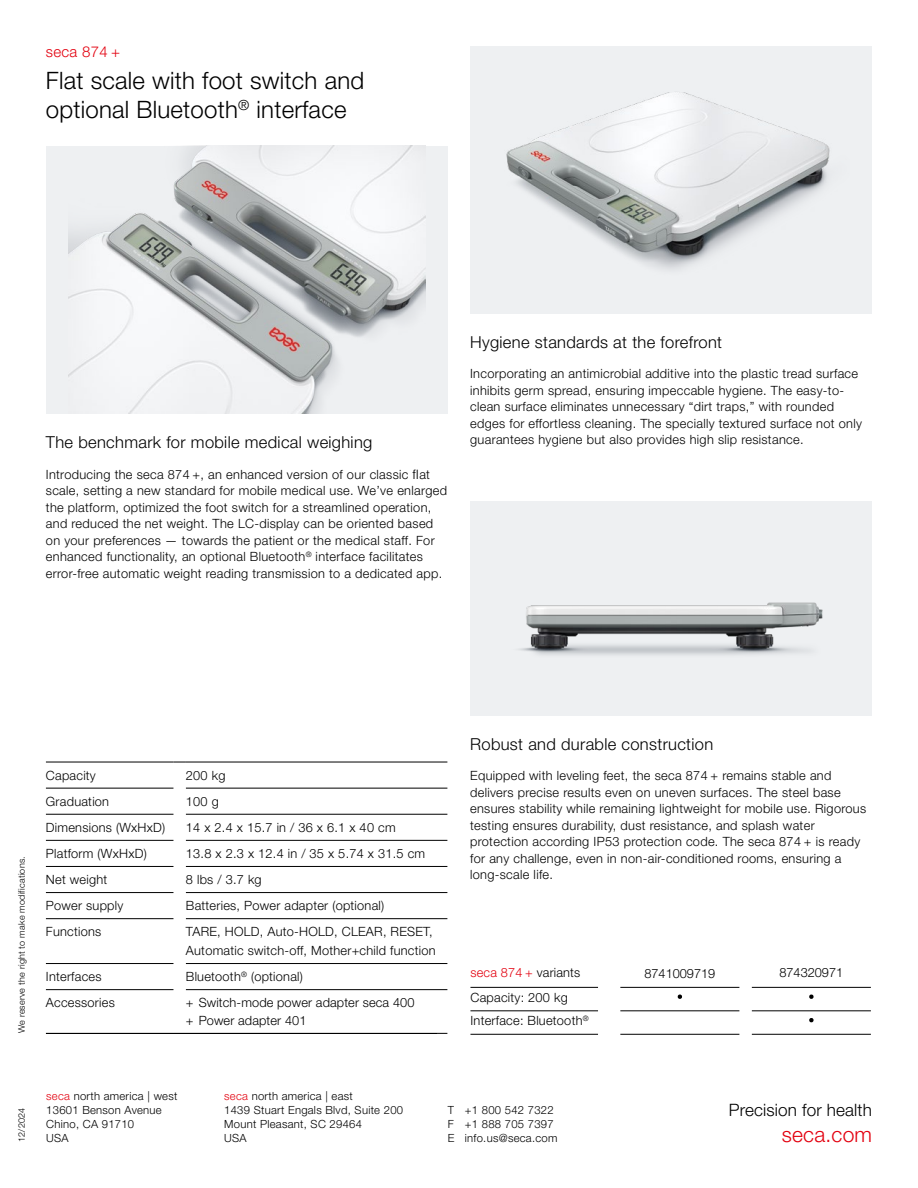
<style>
.page{position:relative;width:918px;height:1188px;background:#fff}
.page>*{position:absolute;margin:0;border:0;box-sizing:border-box;transform-origin:0 0}
.t1{font:300 24px/28.8px "secaglobal";letter-spacing:.01em;color:#000}
.t2{font:300 21px "secaglobal";letter-spacing:.01em;color:#e3000f}
.t3{font:300 17.1px "secaglobal";letter-spacing:.01em;color:#000}
.t4{font:300 16.5px "secaglobal";letter-spacing:.02em;color:#000}
.t5{font:300 15px "secaglobal";letter-spacing:.02em;color:#e3000f}
.t6{font:300 12.75px/16.5px "secaglobal";letter-spacing:.025em;color:#000}
.t7{font:300 12.75px "secaglobal";color:#000}
.t8{font:300 12.75px "secaglobal";letter-spacing:.015em;color:#e3000f}
.t9{font:300 11.25px/14.1px "secaglobal";letter-spacing:.025em;color:#000}
.t10{font:300 9px "secaglobal";letter-spacing:.025em;color:#000}
.s1{color:#000}
.s2{color:#e3000f}
</style>
<div class="page">
<div style="left:46px;top:146px;width:402px;height:268px;background:#eef0f2"></div>
<img style="left:68px;top:146px;width:357px;height:268px">
<div style="left:470px;top:46px;width:402px;height:268px;background:#eef0f2"></div>
<img style="left:506px;top:92px;width:324px;height:178px">
<div style="left:470px;top:502px;width:402px;height:214px;background:#eef0f2"></div>
<img style="left:519px;top:602px;width:304px;height:53px">
<hr style="left:46px;top:788px;width:127px;height:1px;background:#000">
<hr style="left:186px;top:788px;width:261px;height:1px;background:#000">
<hr style="left:46px;top:814px;width:127px;height:1px;background:#000">
<hr style="left:186px;top:814px;width:261px;height:1px;background:#000">
<hr style="left:46px;top:840px;width:127px;height:1px;background:#000">
<hr style="left:186px;top:840px;width:261px;height:1px;background:#000">
<hr style="left:46px;top:866px;width:127px;height:1px;background:#000">
<hr style="left:186px;top:866px;width:261px;height:1px;background:#000">
<hr style="left:46px;top:892px;width:127px;height:1px;background:#000">
<hr style="left:186px;top:892px;width:261px;height:1px;background:#000">
<hr style="left:46px;top:918px;width:127px;height:1px;background:#000">
<hr style="left:186px;top:918px;width:261px;height:1px;background:#000">
<hr style="left:46px;top:963px;width:127px;height:1px;background:#000">
<hr style="left:186px;top:963px;width:261px;height:1px;background:#000">
<hr style="left:46px;top:989px;width:127px;height:1px;background:#000">
<hr style="left:186px;top:989px;width:261px;height:1px;background:#000">
<hr style="left:186px;top:1033px;width:261px;height:1px;background:#000">
<hr style="left:46px;top:762px;width:127px;height:1px;background:#000">
<svg style="left:173px;top:762px;width:13px;height:1px"></svg>
<hr style="left:186px;top:762px;width:261px;height:1px;background:#000">
<hr style="left:46px;top:1033px;width:391px;height:1px;background:#000">
<hr style="left:470px;top:1011px;width:128px;height:1px;background:#000">
<hr style="left:620px;top:1011px;width:119px;height:1px;background:#000">
<hr style="left:752px;top:1011px;width:119px;height:1px;background:#000">
<hr style="left:470px;top:1034px;width:128px;height:1px;background:#000">
<hr style="left:470px;top:987px;width:128px;height:1px;background:#000">
<hr style="left:620px;top:987px;width:119px;height:1px;background:#000">
<hr style="left:752px;top:987px;width:119px;height:1px;background:#000">
<hr style="left:620px;top:1034px;width:119px;height:1px;background:#000">
<hr style="left:752px;top:1034px;width:119px;height:1px;background:#000">
<svg style="left:678px;top:995px;width:4px;height:4px"></svg>
<svg style="left:809px;top:995px;width:5px;height:4px"></svg>
<svg style="left:809px;top:1018px;width:5px;height:4px"></svg>
<p class="t5" style="left:46px;top:43px;width:76px">seca 874 +</p>
<h1 class="t1" style="left:46px;top:66px;width:320px">Flat scale with foot switch and optional Bluetooth<sup>®</sup> interface</h1>
<p class="t4" style="left:46px;top:433px;width:328px">The benchmark for mobile medical weighing</p>
<p class="t6" style="left:46px;top:466px;width:403px">Introducing the seca 874 +, an enhanced version of our classic flat scale, setting a new standard for mobile medical use. We’ve enlarged the platform, optimized the foot switch for a streamlined operation, and reduced the net weight. The LC-display can be oriented based on your preferences — towards the patient or the medical staff. For enhanced functionality, an optional Bluetooth<sup>®</sup> interface facilitates error-free automatic weight reading transmission to a dedicated app.</p>
<p class="t4" style="left:470px;top:333px;width:254px">Hygiene standards at the forefront</p>
<p class="t6" style="left:470px;top:366px;width:393px">Incorporating an antimicrobial additive into the plastic tread surface inhibits germ spread, ensuring impeccable hygiene. The easy-to&shy;clean surface eliminates unnecessary “dirt traps,” with rounded edges for effortless cleaning. The specially textured surface not only guarantees hygiene but also provides high slip resistance.</p>
<p class="t10" style="left:17px;top:1033px;width:178px;rotate:-90deg">We reserve the right to make modifications.</p>
<p class="t6" style="left:46px;top:767px;width:51px">Capacity</p>
<p class="t6" style="left:186px;top:767px;width:41px">200 kg</p>
<p class="t6" style="left:46px;top:793px;width:65px">Graduation</p>
<p class="t6" style="left:186px;top:793px;width:34px">100 g</p>
<p class="t6" style="left:46px;top:819px;width:121px">Dimensions (WxHxD)</p>
<p class="t6" style="left:186px;top:819px;width:211px">14 x 2.4 x 15.7 in / 36 x 6.1 x 40 cm</p>
<p class="t6" style="left:46px;top:845px;width:102px">Platform (WxHxD)</p>
<p class="t6" style="left:186px;top:845px;width:241px">13.8 x 2.3 x 12.4 in / 35 x 5.74 x 31.5 cm</p>
<p class="t6" style="left:46px;top:871px;width:63px">Net weight</p>
<p class="t6" style="left:186px;top:871px;width:77px">8 lbs / 3.7 kg</p>
<p class="t6" style="left:46px;top:898px;width:79px">Power supply</p>
<p class="t6" style="left:186px;top:898px;width:200px">Batteries, Power adapter (optional)</p>
<p class="t6" style="left:46px;top:924px;width:57px">Functions</p>
<p class="t6" style="left:186px;top:923px;width:251px;line-height:18.8px">TARE, HOLD, Auto-HOLD, CLEAR, RESET,<br>Automatic switch-off, Mother+child function</p>
<p class="t6" style="left:46px;top:969px;width:57px">Interfaces</p>
<p class="t6" style="left:186px;top:968px;width:118px">Bluetooth<sup>®</sup> (optional)</p>
<p class="t6" style="left:46px;top:995px;width:70px">Accessories</p>
<p class="t6" style="left:186px;top:994px;width:230px;line-height:17.5px">+ Switch-mode power adapter seca 400 + Power adapter 401</p>
<p class="t4" style="left:470px;top:735px;width:245px">Robust and durable construction</p>
<p class="t6" style="left:470px;top:768px;width:398px">Equipped with leveling feet, the seca 874 + remains stable and delivers precise results even on uneven surfaces. The steel base ensures stability while remaining lightweight for mobile use. Rigorous testing ensures durability, dust resistance, and splash water protection according IP53 protection code. The seca 874 + is ready for any challenge, even in non-air-conditioned rooms, ensuring a long-scale life.</p>
<p class="t8" style="left:470px;top:965px;width:111px">seca 874 + <span class="s1">variants</span></p>
<p class="t7" style="left:644px;top:966px;width:72px">8741009719</p>
<p class="t7" style="left:779px;top:965px;width:65px">874320971</p>
<p class="t6" style="left:470px;top:986px;width:120px;line-height:23.4px">Capacity : 200 kg<br>Interface: Bluetooth<sup>®</sup></p>
<p class="t9" style="left:46px;top:1089px;width:133px"><span class="s2">seca</span> north america | west<br>13601 Benson Avenue<br>Chino, CA 91710<br>USA</p>
<p class="t9" style="left:224px;top:1089px;width:180px"><span class="s2">seca</span> north america | east<br>1439 Stuart Engals Blvd, Suite 200<br>Mount Pleasant, SC 29464<br>USA</p>
<p class="t10" style="left:17px;top:1142px;width:36px;rotate:-90deg">12/2024</p>
<h3 class="t3" style="left:729px;top:1100px;width:145px">Precision for health</h3>
<p class="t9" style="left:448px;top:1103px;width:111px">T +1 800 542 7322<br>F +1 888 705 7397<br>E info.us@seca.com</p>
<h2 class="t2" style="left:782px;top:1123px;width:92px">seca.com</h2>
</div>
